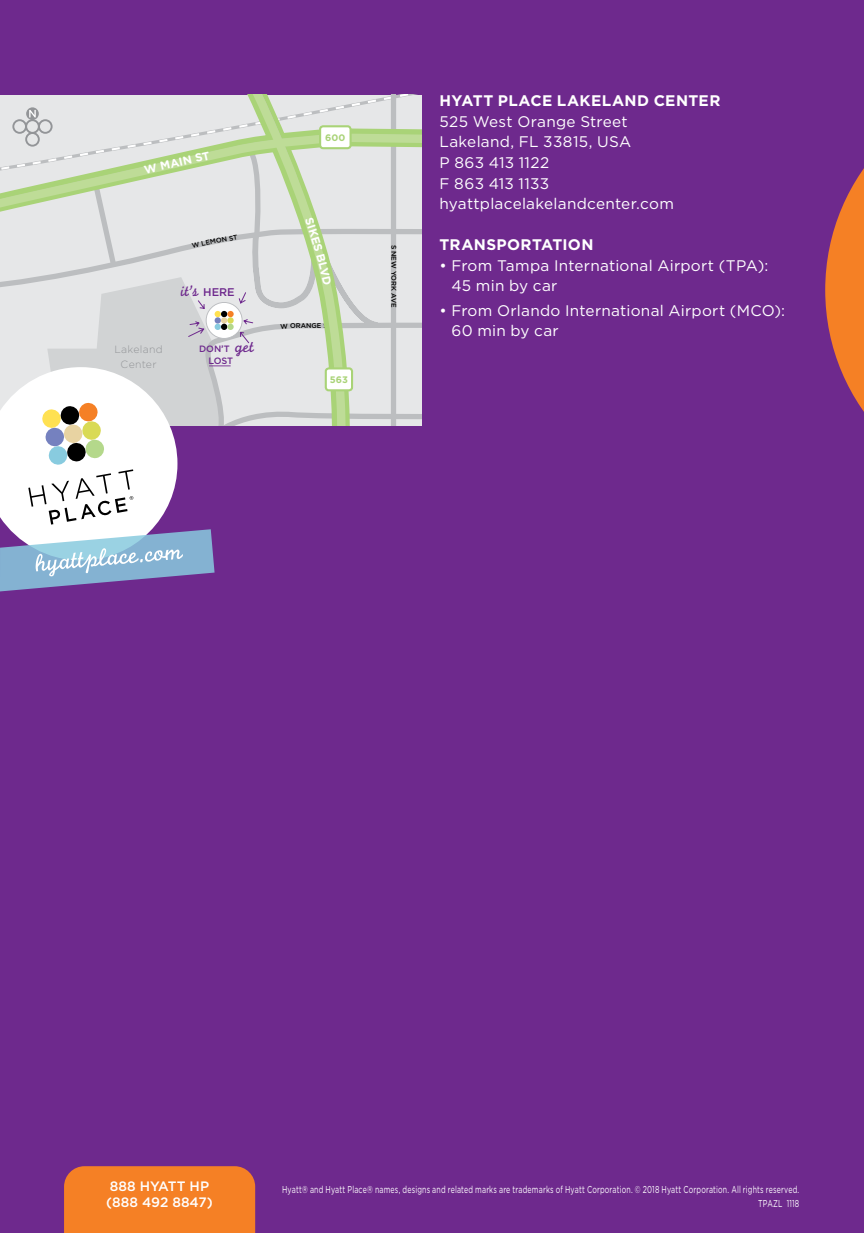
<style>
.page{position:relative;width:864px;height:1233px;background:#6e298d}
.page>*{position:absolute;margin:0;border:0;box-sizing:border-box;transform-origin:0 0}
.t1{font:16px "Monoline Script";color:#6e298d}
.Body{font:15.4px/20.4px "Gotham";letter-spacing:.02em;color:#fff}
.Subhead_1-wht{font:700 15.4px "Gotham";letter-spacing:.025em;color:#fff}
.t2{font:500 13.6px/16.4px "Gotham";color:#fff}
.t3{font:700 11.6px "Gotham";color:#fff}
.t4{font:300 10.4px/14.8px "Gotham";letter-spacing:.03em;color:#939598;text-align:center}
.t5{font:10px/14px "Gotham";letter-spacing:.025em;color:#fff;text-align:right;scale:.7 1}
.t6{font:700 9.4px "Gotham";color:#a9d377}
.t7{font:500 9.2px/11.4px "Gotham";letter-spacing:-.005em;color:#6e298d}
.t8{font:500 6.8px "Gotham";color:#000}
.s1{font-family:"Gotham";font-weight:500;font-size:11.2px}
.s2{font-size:9.4px}
.s3{font-family:"Monoline Script";font-weight:400;font-size:16.8px}
</style>
<div class="page">
<div style="left:64px;top:1166px;width:191px;height:67px;background:#f58025"></div>
<svg style="left:825px;top:168px;width:39px;height:244px"></svg>
<svg style="left:0;top:95px;width:422px;height:497px"></svg>
<p class="t3" style="left:143px;top:163px;width:68px;rotate:-13deg">W MAIN ST</p>
<p class="t6" style="left:325px;top:132px;width:22px">600</p>
<p class="t4" style="left:114px;top:342px;width:50px">Lakeland<br>Center</p>
<p class="t1" style="left:181px;top:281px;width:55px">it’s <span class="s1">HERE</span></p>
<p class="t7" style="left:208px;top:343px;width:47px;text-indent:-9px">DON<span class="s2">’</span>T <span class="s3">get<br></span>LOST</p>
<p class="t8" style="left:296px;top:322px;width:6px">R</p>
<p class="t8" style="left:311px;top:321px;width:22px">GE ST</p>
<p class="t6" style="left:330px;top:374px;width:19px">563</p>
<p class="t8" style="left:398px;top:245px;width:64px;rotate:90deg">S NEW YORK AVE</p>
<p class="Subhead_1-wht" style="left:439px;top:92px;width:282px">HYATT PLACE LAKELAND CENTER</p>
<p class="Body" style="left:439px;top:111px;width:190px">525 West Orange Street</p>
<p class="Body" style="left:439px;top:132px;width:193px">Lakeland, FL 33815, USA</p>
<p class="Body" style="left:439px;top:152px;width:111px">P 863 413 1122</p>
<p class="Body" style="left:439px;top:173px;width:111px">F 863 413 1133</p>
<p class="Body" style="left:439px;top:193px;width:236px">hyattplacelakelandcenter.com</p>
<p class="Subhead_1-wht" style="left:439px;top:236px;width:156px">TRANSPORTATION</p>
<p class="Body" style="left:451px;top:255px;width:319px;text-indent:-12px">• From Tampa International Airport (TPA):<br>45 min by car</p>
<p class="Body" style="left:451px;top:300px;width:335px;text-indent:-12px">• From Orlando International Airport (MCO):<br>60 min by car</p>
<p class="t2" style="left:106px;top:1178px;width:108px">888 HYATT HP (888 492 8847)</p>
<p class="t5" style="left:282px;top:1183px;width:740px">Hyatt® and Hyatt Place® names, designs and related marks are trademarks of Hyatt Corporation. © 2018 Hyatt Corporation. All rights reserved.<br>TPAZL 1118</p>
</div>
